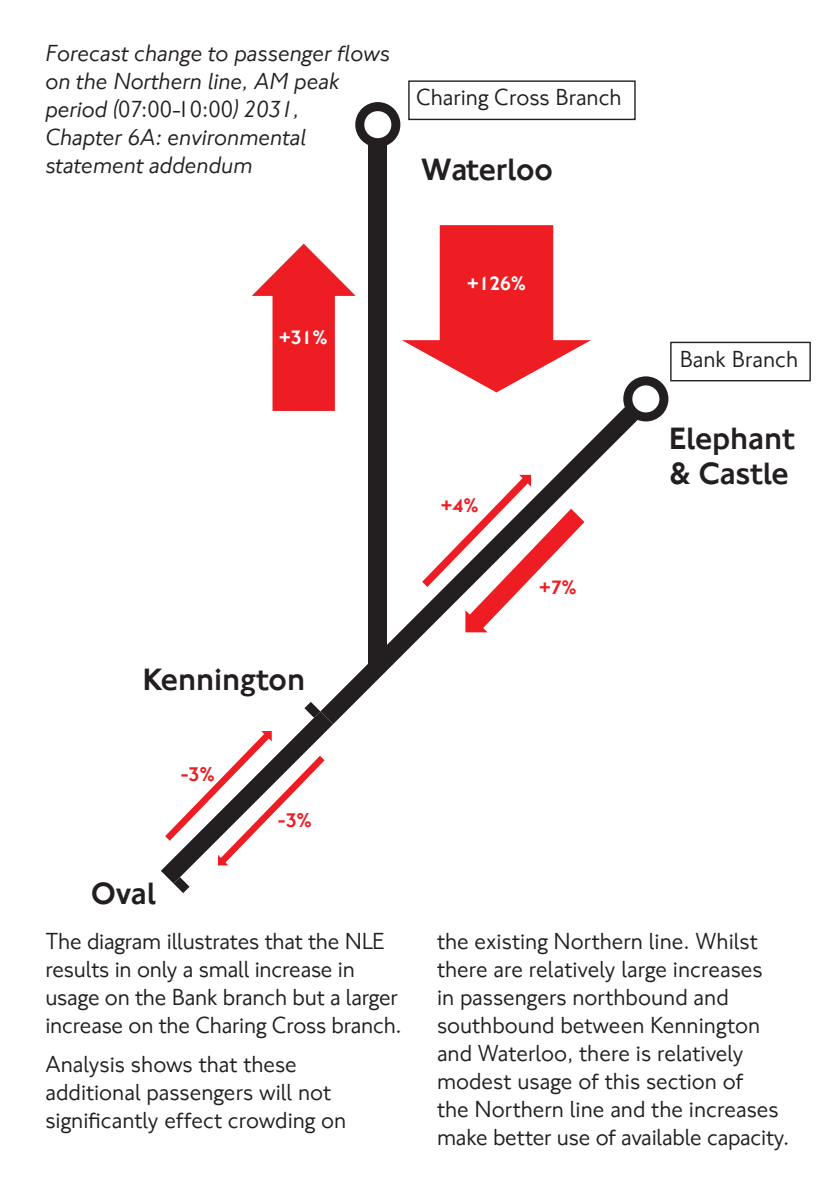
<style>
.page{position:relative;width:840px;height:1191px;background:#fff}
.page>*{position:absolute;margin:0;border:0;box-sizing:border-box;transform-origin:0 0}
.t1{font:500 31.8px/35px "NJ Font";color:#231f20}
.t2{font:24px/28px "NJ Font";color:#231f20}
.t3{font:italic 24px/28px "NJ Font";color:#231f20}
.t4{font:500 20.4px "NJ Font";color:#ee1d23}
.t5{font:500 20px "NJ Font";color:#fff}
.t6{font:500 20px "NJ Font";color:#ee1d23}
.s1{font-style:normal}
</style>
<div class="page">
<svg style="left:330px;top:392px;width:322px;height:332px"></svg>
<svg style="left:627px;top:381px;width:36px;height:36px"></svg>
<div style="left:623px;top:376px;width:45px;height:45px;border:9px solid #231f20;border-radius:50%"></div>
<svg style="left:161px;top:702px;width:172px;height:191px"></svg>
<div style="left:368px;top:125px;width:18px;height:540px;background:#231f20"></div>
<svg style="left:355px;top:102px;width:46px;height:55px"></svg>
<svg style="left:252px;top:244px;width:103px;height:167px"></svg>
<svg style="left:402px;top:225px;width:188px;height:167px"></svg>
<svg style="left:422px;top:475px;width:162px;height:157px"></svg>
<div style="left:669px;top:342px;width:141px;height:39px;border:1px solid #231f20"></div>
<div style="left:408px;top:80px;width:227px;height:40px;border:1px solid #231f20"></div>
<p class="t3" style="left:45px;top:40px;width:346px">Forecast change to passenger flows on the Northern line, AM peak period (<span class="s1">07:00-10:00</span>) 2031,<br>Chapter 6A: environmental statement addendum</p>
<p class="t2" style="left:416px;top:84px;width:207px">Charing Cross Branch</p>
<h1 class="t1" style="left:421px;top:153px;width:133px">Waterloo</h1>
<p class="t5" style="left:279px;top:325px;width:50px">+31%</p>
<h1 class="t1" style="left:143px;top:662px;width:163px">Kennington</h1>
<p class="t4" style="left:181px;top:761px;width:36px">-3%</p>
<h1 class="t1" style="left:91px;top:877px;width:66px">Oval</h1>
<p class="t4" style="left:278px;top:807px;width:36px">-3%</p>
<p class="t2" style="left:45px;top:927px;width:358px">The diagram illustrates that the NLE results in only a small increase in usage on the Bank branch but a larger increase on the Charing Cross branch.</p>
<p class="t2" style="left:45px;top:1051px;width:302px">Analysis shows that these additional passengers will not significantly effect crowding on</p>
<p class="t5" style="left:467px;top:271px;width:60px">+126%</p>
<p class="t6" style="left:441px;top:493px;width:39px">+4%</p>
<p class="t6" style="left:539px;top:575px;width:39px">+7%</p>
<p class="t2" style="left:679px;top:345px;width:120px">Bank Branch</p>
<h1 class="t1" style="left:669px;top:422px;width:127px">Elephant &amp; Castle</h1>
<p class="t2" style="left:437px;top:927px;width:353px">the existing Northern line. Whilst there are relatively large increases<br>in passengers northbound and southbound between Kennington and Waterloo, there is relatively modest usage of this section of<br>the Northern line and the increases make better use of available capacity.</p>
</div>
